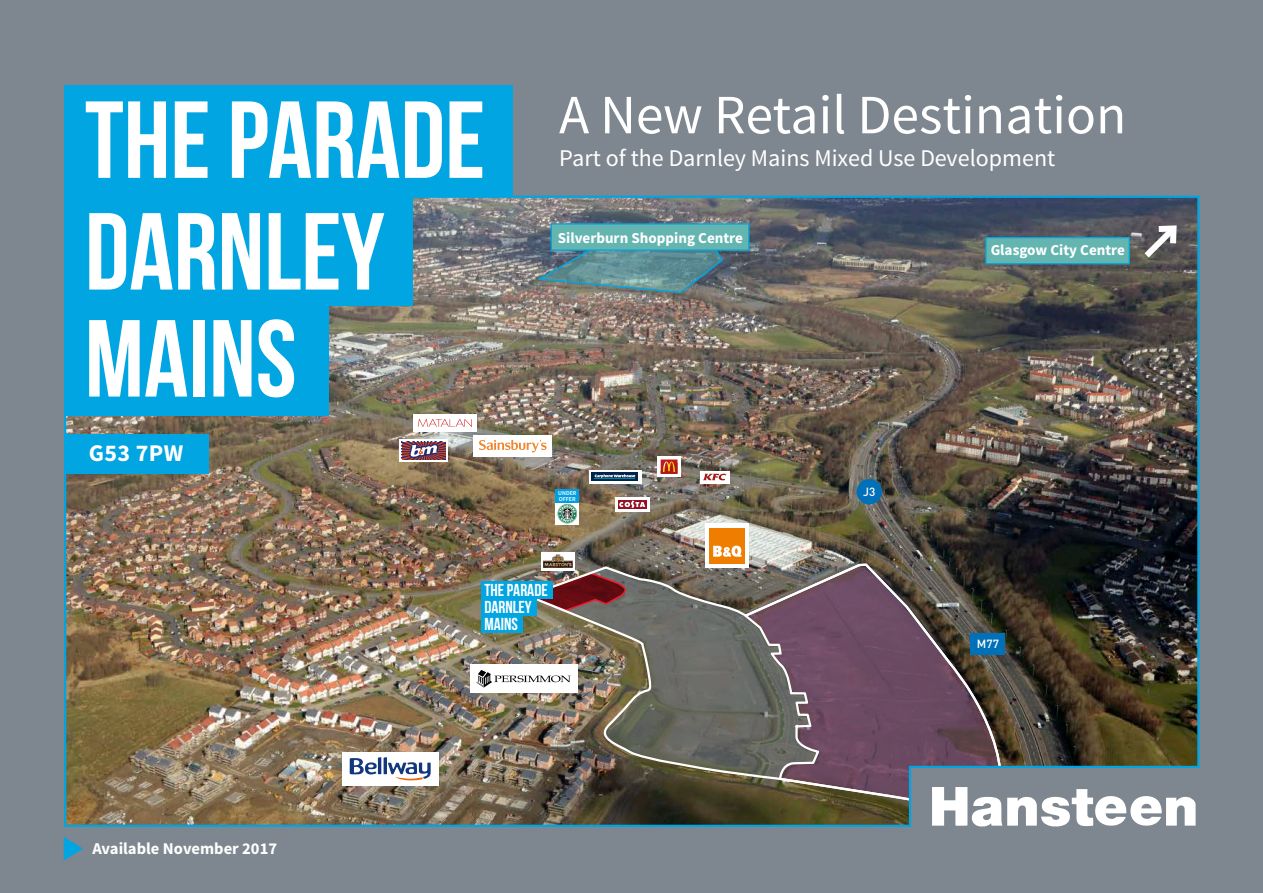
<style>
.page{position:relative;width:1263px;height:893px;background:#7e878f}
.page>*{position:absolute;margin:0;border:0;box-sizing:border-box;transform-origin:0 0}
.t1{font:700 109.2px/109.4px "Bebas Neue";color:#fff}
.t2{font:55.5px "Source Sans Pro";color:#fff}
.t3{font:24px "Source Sans Pro";color:#fff}
.t4{font:700 24px "Source Sans Pro";letter-spacing:.015em;color:#fff}
.t5{font:700 17.25px/17.2px "Bebas Neue";color:#fff}
.t6{font:700 16.5px "Source Sans Pro";color:#fff}
.t7{font:700 15.15px "Source Sans Pro";color:#fff}
.t8{font:500 11.7px "DIN";color:#fff}
.t9{font:600 6px/6px "Source Sans Pro";color:#fff}
</style>
<div class="page">
<img style="left:67px;top:199px;width:1129px;height:625px">
<svg style="left:657px;top:456px;width:23px;height:21px"></svg>
<div style="left:661px;top:459px;width:16px;height:15px;background:#bf1a17"></div>
<svg style="left:661px;top:462px;width:16px;height:12px"></svg>
<div style="left:470px;top:664px;width:107px;height:28px;background:#fff"></div>
<svg style="left:476px;top:669px;width:49px;height:18px"></svg>
<div style="left:342px;top:752px;width:97px;height:34px;background:#fff"></div>
<svg style="left:350px;top:757px;width:81px;height:23px"></svg>
<div style="left:541px;top:552px;width:34px;height:19px;background:#fff"></div>
<img style="left:543px;top:554px;width:30px;height:8px">
<div style="left:705px;top:523px;width:44px;height:45px;background:#fff"></div>
<div style="left:710px;top:528px;width:35px;height:35px;background:#ef7d00"></div>
<svg style="left:713px;top:546px;width:28px;height:11px"></svg>
<div style="left:615px;top:497px;width:34px;height:14px;background:#fff"></div>
<svg style="left:556px;top:502px;width:23px;height:23px"></svg>
<div style="left:618px;top:500px;width:28px;height:9px;background:#951124"></div>
<svg style="left:619px;top:501px;width:26px;height:7px"></svg>
<svg style="left:558px;top:504px;width:18px;height:19px"></svg>
<svg style="left:559px;top:505px;width:17px;height:17px"></svg>
<svg style="left:700px;top:471px;width:30px;height:12px"></svg>
<svg style="left:703px;top:474px;width:24px;height:6px"></svg>
<svg style="left:64px;top:837px;width:19px;height:23px"></svg>
<div style="left:985px;top:237px;width:145px;height:27px;background:#64b5b0;border:1px solid #00a5e2"></div>
<svg style="left:1138px;top:220px;width:44px;height:44px;background:#797677"></svg>
<div style="left:589px;top:470px;width:52px;height:13px;background:#fff"></div>
<div style="left:592px;top:472px;width:46px;height:9px;background:#00254b"></div>
<hr style="left:595px;top:478px;width:40px;height:1px;background:#0083a3">
<svg style="left:595px;top:474px;width:40px;height:4px"></svg>
<svg style="left:538px;top:240px;width:186px;height:54px;background:#63878d"></svg>
<div style="left:551px;top:223px;width:198px;height:28px;background:#64b5b0;border:1px solid #00a5e2"></div>
<div style="left:473px;top:435px;width:79px;height:22px;background:#fff"></div>
<svg style="left:479px;top:440px;width:67px;height:12px"></svg>
<div style="left:413px;top:414px;width:63px;height:18px;background:#fff"></div>
<svg style="left:418px;top:419px;width:54px;height:8px"></svg>
<svg style="left:399px;top:440px;width:49px;height:22px"></svg>
<svg style="left:402px;top:442px;width:44px;height:18px"></svg>
<div style="left:856px;top:479px;width:26px;height:25px;background:#0071b9;border-radius:50%"></div>
<div style="left:64px;top:85px;width:449px;height:110px;background:#00a5e2"></div>
<div style="left:64px;top:195px;width:349px;height:110px;background:#00a5e2"></div>
<div style="left:64px;top:305px;width:264px;height:110px;background:#00a5e2"></div>
<img style="left:525px;top:562px;width:493px;height:255px">
<svg style="left:908px;top:765px;width:292px;height:62px"></svg>
<div style="left:556px;top:489px;width:23px;height:13px;background:#009ee3"></div>
<div style="left:481px;top:581px;width:71px;height:17px;background:#00a5e2"></div>
<div style="left:481px;top:598px;width:55px;height:18px;background:#00a5e2"></div>
<div style="left:481px;top:616px;width:42px;height:17px;background:#00a5e2"></div>
<div style="left:66px;top:434px;width:142px;height:40px;background:#00a5e2"></div>
<h1 class="t1" style="left:85px;top:84px;width:402px">THE PARADE<br>DARNLEY<br>MAINS</h1>
<h3 class="t4" style="left:89px;top:438px;width:96px">G53 7PW</h3>
<h2 class="t2" style="left:559px;top:80px;width:569px">A New Retail Destination</h2>
<h3 class="t3" style="left:559px;top:143px;width:498px">Part of the Darnley Mains Mixed Use Development</h3>
<p class="t7" style="left:558px;top:228px;width:187px">Silverburn Shopping Centre</p>
<p class="t9" style="left:558px;top:490px;width:20px">UNDER<br>OFFER</p>
<p class="t8" style="left:863px;top:484px;width:14px">J3</p>
<p class="t7" style="left:991px;top:240px;width:136px">Glasgow City Centre</p>
<p class="t5" style="left:484px;top:581px;width:65px">THE PARADE<br>DARNLEY<br>MAINS</p>
<p class="t8" style="left:977px;top:636px;width:24px">M77</p>
<p class="t6" style="left:92px;top:838px;width:186px">Available November 2017</p>
</div>
